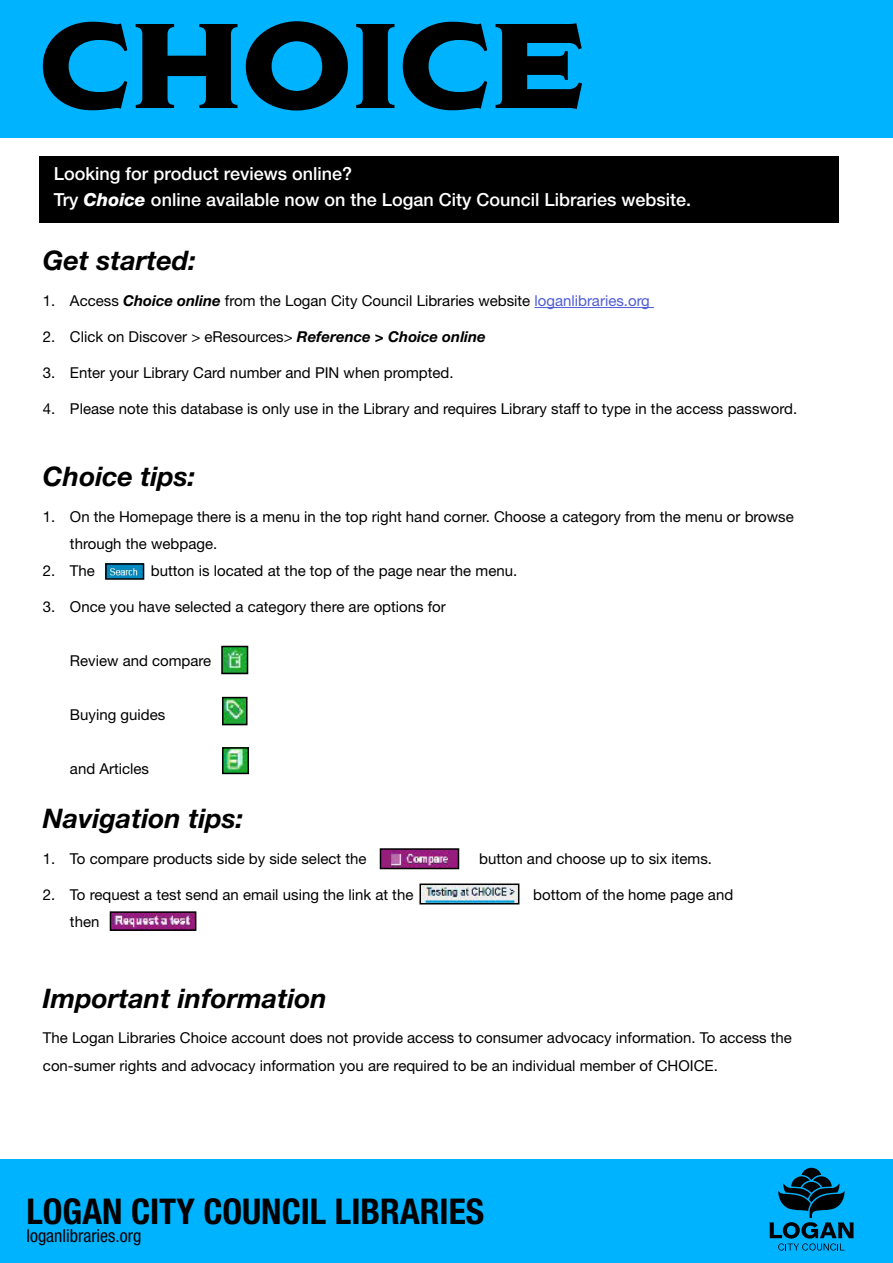
<style>
.page{position:relative;width:893px;height:1263px;background:#fff}
.page>*{position:absolute;margin:0;border:0;box-sizing:border-box;transform-origin:0 0}
.t1{font:120px "Modesto Expanded";color:#000}
.t2{font:700 condensed 35.55px "Helvetica Neue LT Std";color:#000}
.t3{font:italic 700 27px "Helvetica Neue LT Std";color:#000}
.t4{font:500 18px/25.8px "Helvetica Neue LT Std";color:#fff}
.t5{font:condensed 17.85px "Helvetica Neue LT Std";color:#000}
.t6{font:15px/27px "Helvetica Neue LT Std";color:#000}
.s1{font-weight:800;font-style:italic}
.s2{font-weight:700;font-style:italic}
.s3{color:#4f5cd6}
</style>
<div class="page">
<div style="left:0;top:1159px;width:893px;height:104px;background:#00b3ff"></div>
<div style="left:0;top:0;width:893px;height:138px;background:#00b3ff"></div>
<hr style="left:534px;top:307px;width:120px;height:1px;background:#4f5cd6">
<div style="left:39px;top:156px;width:800px;height:67px;background:#000"></div>
<img style="left:108px;top:566px;width:33px;height:11px">
<div style="left:105px;top:563px;width:39px;height:17px;border:2px solid #000"></div>
<img style="left:225px;top:750px;width:21px;height:21px">
<div style="left:222px;top:747px;width:27px;height:27px;border:2px solid #000"></div>
<img style="left:225px;top:700px;width:20px;height:22px">
<div style="left:222px;top:697px;width:26px;height:28px;border:2px solid #000"></div>
<img style="left:224px;top:649px;width:21px;height:22px">
<div style="left:221px;top:646px;width:27px;height:28px;border:2px solid #000"></div>
<img style="left:383px;top:851px;width:73px;height:15px">
<div style="left:380px;top:848px;width:79px;height:21px;border:2px solid #000"></div>
<img style="left:422px;top:886px;width:94px;height:15px">
<div style="left:419px;top:883px;width:100px;height:21px;border:2px solid #000"></div>
<img style="left:113px;top:914px;width:80px;height:14px">
<div style="left:110px;top:911px;width:86px;height:20px;border:2px solid #000"></div>
<svg style="left:769px;top:1168px;width:84px;height:82px"></svg>
<h1 class="t1" style="left:39px;top:6px;width:548px">CHOICE</h1>
<p class="t4" style="left:54px;top:161px;width:639px">Looking for product reviews online?<br>Try <span class="s1">Choice</span> online available now on the Logan City Council Libraries website.</p>
<h2 class="t3" style="left:43px;top:244px;width:154px">Get started:</h2>
<p class="t6" style="left:43px;top:287px;width:608px">1. Access <span class="s2">Choice online</span> from the Logan City Council Libraries website <span class="s3">loganlibraries.org</span></p>
<p class="t6" style="left:43px;top:323px;width:444px">2. Click on Discover &gt; eResources&gt; <span class="s2">Reference &gt; Choice online</span></p>
<p class="t6" style="left:43px;top:359px;width:412px">3. Enter your Library Card number and PIN when prompted.</p>
<p class="t6" style="left:43px;top:395px;width:756px">4. Please note this database is only use in the Library and requires Library staff to type in the access password.</p>
<h2 class="t3" style="left:43px;top:460px;width:154px">Choice tips:</h2>
<p class="t6" style="left:70px;top:503px;width:725px;text-indent:-27px">1. On the Homepage there is a menu in the top right hand corner. Choose a category from the menu or browse through the webpage.</p>
<p class="t6" style="left:43px;top:557px;width:54px">2. The</p>
<p class="t6" style="left:151px;top:557px;width:368px">button is located at the top of the page near the menu.</p>
<p class="t6" style="left:43px;top:593px;width:404px">3. Once you have selected a category there are options for</p>
<p class="t6" style="left:70px;top:647px;width:143px">Review and compare</p>
<p class="t6" style="left:70px;top:701px;width:97px">Buying guides</p>
<p class="t6" style="left:70px;top:755px;width:81px">and Articles</p>
<h2 class="t3" style="left:43px;top:802px;width:202px">Navigation tips:</h2>
<p class="t6" style="left:43px;top:845px;width:325px">1. To compare products side by side select the</p>
<p class="t6" style="left:479px;top:845px;width:234px">button and choose up to six items.</p>
<p class="t6" style="left:43px;top:881px;width:372px">2. To request a test send an email using the link at the</p>
<p class="t6" style="left:533px;top:881px;width:202px">bottom of the home page and</p>
<p class="t6" style="left:70px;top:908px;width:31px">then</p>
<h2 class="t3" style="left:43px;top:982px;width:285px">Important information</h2>
<p class="t6" style="left:43px;top:1023px;width:751px;line-height:28px">The Logan Libraries Choice account does not provide access to consumer advocacy information. To access the con-sumer rights and advocacy information you are required to be an individual member of CHOICE.</p>
<h3 class="t2" style="left:26px;top:1190px;width:459px">LOGAN CITY COUNCIL LIBRARIES</h3>
<p class="t5" style="left:26px;top:1225px;width:116px">loganlibraries.org</p>
</div>
